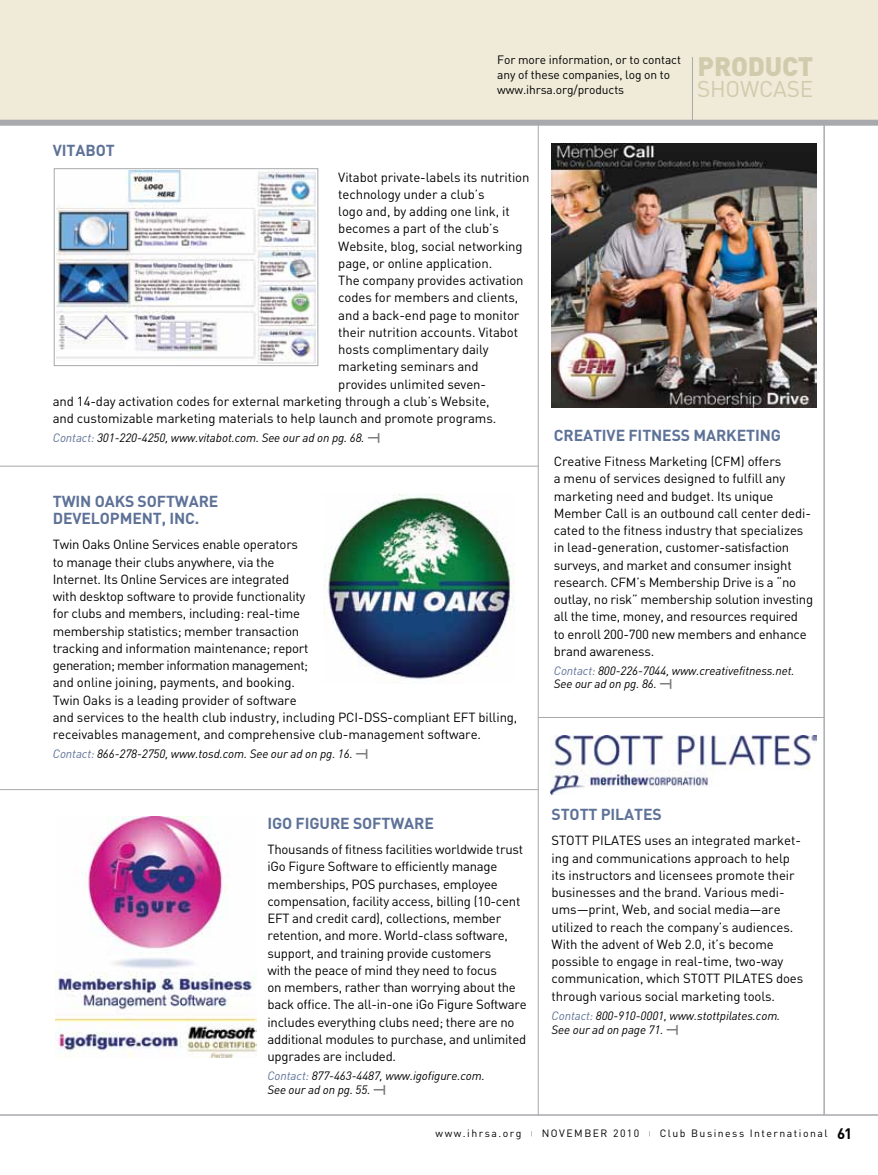
<style>
.page{position:relative;width:878px;height:1175px;background:#fff}
.page>*{position:absolute;margin:0;border:0;box-sizing:border-box;transform-origin:0 0}
.t1{font:900 26.4px "DIN";letter-spacing:-.005em;color:#d1cbad}
.t2{font:22.5px "DIN";letter-spacing:-.01em;color:#d1cbad}
.t3{font:700 15.75px/17.2px "DIN";letter-spacing:-.005em;color:#5e7298}
.t4{font:13.2px/17.2px "DIN";letter-spacing:-.01em;color:#000}
.t5{font:italic 12px/13.5px "DIN Pro";letter-spacing:-.005em;color:#000}
.t6{font:12px/15px "DIN";letter-spacing:-.01em;color:#000}
.t7{font:10.5px "DIN";letter-spacing:.14em;color:#000}
.s1{color:#5e7298}
.s2{font-family:"DIN";font-weight:700;font-style:normal;font-size:11.25px;color:#77787b}
.s3{font-size:6px;color:#58595b}
.s4{font-weight:700;font-size:15px}
</style>
<div class="page">
<div style="left:0;top:0;width:878px;height:122px;background:#f0ead8"></div>
<hr style="left:0;top:1114px;width:878px;height:1px;background:#a7a9ac">
<hr style="left:823px;top:123px;width:1px;height:992px;background:#a7a9ac">
<hr style="left:0;top:466px;width:538px;height:1px;background:#a7a9ac">
<div style="left:0;top:120px;width:878px;height:6px;background:#a7a9ac"></div>
<hr style="left:692px;top:57px;width:1px;height:65px;background:#a7a9ac">
<hr style="left:538px;top:123px;width:1px;height:992px;background:#a7a9ac">
<img style="left:551px;top:143px;width:265px;height:265px">
<img style="left:56px;top:171px;width:260px;height:193px">
<div style="left:54px;top:168px;width:264px;height:198px;border:1px solid #a7a9ac"></div>
<img style="left:55px;top:816px;width:201px;height:241px">
<img style="left:324px;top:494px;width:190px;height:189px">
<hr style="left:0;top:789px;width:538px;height:1px;background:#a7a9ac">
<hr style="left:538px;top:717px;width:286px;height:1px;background:#a7a9ac">
<img style="left:550px;top:736px;width:266px;height:58px">
<p class="t3" style="left:53px;top:141px;width:63px">VITABOT</p>
<p class="t6" style="left:497px;top:52px;width:185px">For more information, or to contact any of these companies, log on to www.ihrsa.org/products</p>
<h1 class="t1" style="left:697px;top:49px;width:117px">PRODUCT</h1>
<h2 class="t2" style="left:697px;top:75px;width:118px">SHOWCASE</h2>
<p class="t4" style="left:338px;top:168px;width:193px">Vitabot private-labels its nutrition</p>
<p class="t4" style="left:338px;top:185px;width:148px">technology under a club’s</p>
<p class="t4" style="left:338px;top:202px;width:173px">logo and, by adding one link, it</p>
<p class="t4" style="left:338px;top:220px;width:162px">becomes a part of the club’s</p>
<p class="t4" style="left:338px;top:237px;width:186px">Website, blog, social networking</p>
<p class="t4" style="left:338px;top:254px;width:155px">page, or online application.</p>
<p class="t4" style="left:338px;top:271px;width:187px">The company provides activation</p>
<p class="t4" style="left:338px;top:289px;width:182px">codes for members and clients,</p>
<p class="t4" style="left:338px;top:306px;width:183px">and a back-end page to monitor</p>
<p class="t4" style="left:338px;top:323px;width:181px">their nutrition accounts. Vitabot</p>
<p class="t4" style="left:338px;top:340px;width:152px">hosts complimentary daily</p>
<p class="t4" style="left:338px;top:358px;width:142px">marketing seminars and</p>
<p class="t4" style="left:338px;top:375px;width:149px">provides unlimited seven-</p>
<p class="t4" style="left:53px;top:392px;width:438px">and 14-day activation codes for external marketing through a club’s Website,</p>
<p class="t4" style="left:53px;top:409px;width:445px">and customizable marketing materials to help launch and promote programs.</p>
<p class="t5" style="left:53px;top:431px;width:329px"><span class="s1">Contact:</span> 301-220-4250, www.vitabot.com. See our ad on pg. 68. <span class="s2">—|</span></p>
<p class="t3" style="left:53px;top:492px;width:167px">TWIN OAKS SOFTWARE<br>DEVELOPMENT, INC.</p>
<p class="t4" style="left:53px;top:536px;width:466px">Twin Oaks Online Services enable operators<br>to manage their clubs anywhere, via the<br>Internet. Its Online Services are integrated<br>with desktop software to provide functionality<br>for clubs and members, including: real-time<br>membership statistics; member transaction<br>tracking and information maintenance; report<br>generation; member information management;<br>and online joining, payments, and booking.<br>Twin Oaks is a leading provider of software<br>and services to the health club industry, including PCI-DSS-compliant EFT billing, receivables management, and comprehensive club-management software.</p>
<p class="t5" style="left:53px;top:747px;width:317px"><span class="s1">Contact:</span> 866-278-2750, www.tosd.com. See our ad on pg. 16. <span class="s2">—|</span></p>
<p class="t3" style="left:267px;top:813px;width:168px">IGO FIGURE SOFTWARE</p>
<p class="t4" style="left:267px;top:840px;width:261px">Thousands of fitness facilities worldwide trust iGo Figure Software to efficiently manage memberships, POS purchases, employee compensation, facility access, billing (10-cent EFT and credit card), collections, member retention, and more. World-class software, support, and training provide customers<br>with the peace of mind they need to focus<br>on members, rather than worrying about the back office. The all-in-one iGo Figure Software includes everything clubs need; there are no additional modules to purchase, and unlimited upgrades are included.</p>
<p class="t5" style="left:267px;top:1068px;width:219px"><span class="s1">Contact:</span> 877-463-4487, www.igofigure.com.<br>See our ad on pg. 55. <span class="s2">—|</span></p>
<p class="t3" style="left:554px;top:426px;width:229px">CREATIVE FITNESS MARKETING</p>
<p class="t4" style="left:554px;top:452px;width:261px">Creative Fitness Marketing (CFM) offers<br>a menu of services designed to fulfill any marketing need and budget. Its unique Member Call is an outbound call center dedi&shy;cated to the fitness industry that specializes in lead-generation, customer-satisfaction surveys, and market and consumer insight research. CFM’s Membership Drive is a “no outlay, no risk” membership solution investing all the time, money, and resources required<br>to enroll 200-700 new members and enhance brand awareness.</p>
<p class="t5" style="left:554px;top:663px;width:242px"><span class="s1">Contact:</span> 800-226-7044, www.creativefitness.net.<br>See our ad on pg. 86. <span class="s2">—|</span></p>
<p class="t3" style="left:551px;top:805px;width:112px">STOTT PILATES</p>
<p class="t4" style="left:551px;top:831px;width:253px">STOTT PILATES uses an integrated market&shy;ing and communications approach to help its instructors and licensees promote their businesses and the brand. Various medi&shy;ums—print, Web, and social media—are utilized to reach the company’s audiences.<br>With the advent of Web 2.0, it’s become possible to engage in real-time, two-way communication, which STOTT PILATES does through various social marketing tools.</p>
<p class="t5" style="left:551px;top:1009px;width:230px"><span class="s1">Contact:</span> 800-910-0001, www.stottpilates.com.<br>See our ad on page 71. <span class="s2">—|</span></p>
<p class="t7" style="left:435px;top:1126px;width:418px">www.ihrsa.org <span class="s3">|</span> NOVEMBER 2010 <span class="s3">|</span> Club Business International <span class="s4">61</span></p>
</div>
